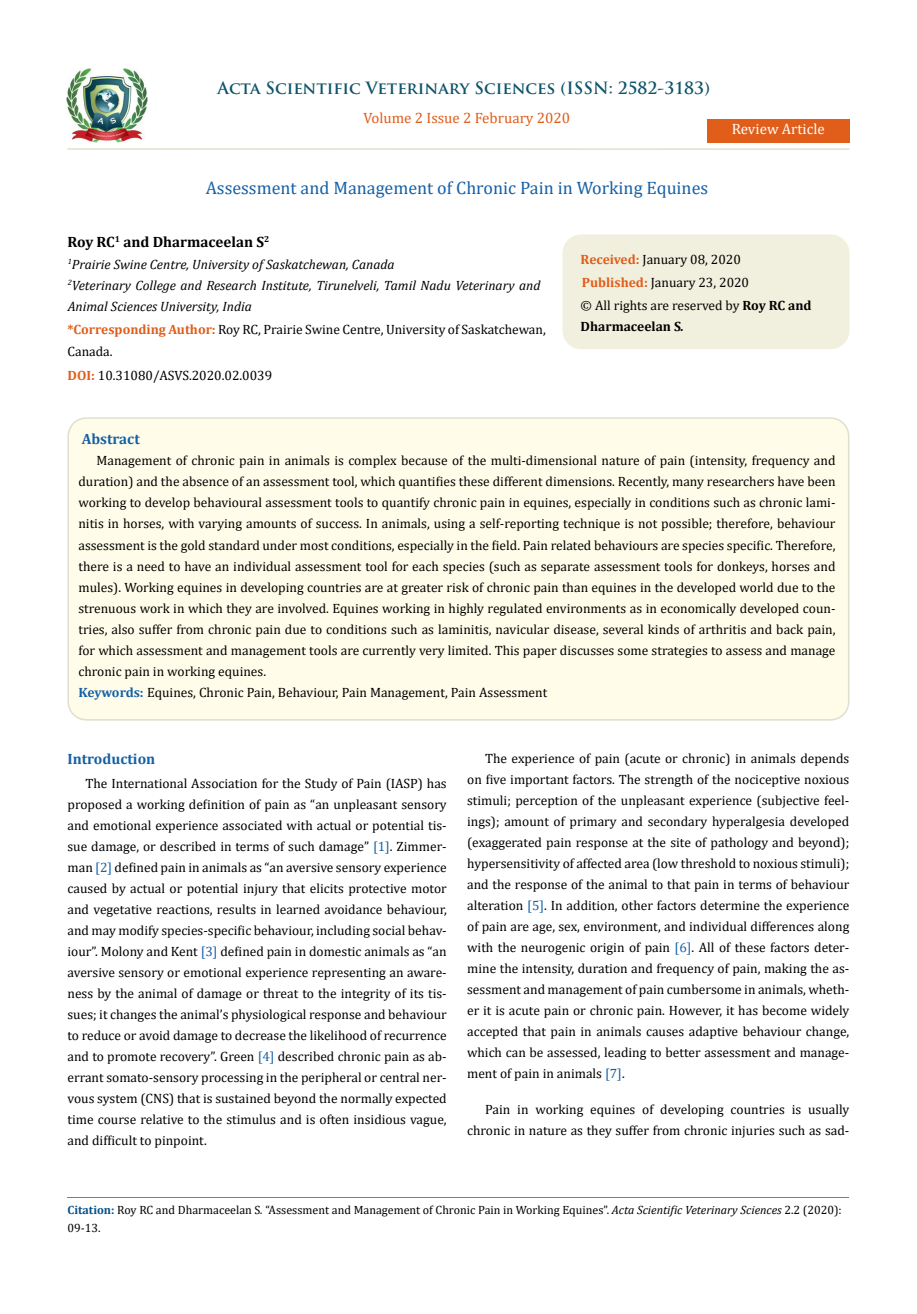
<style>
.page{position:relative;width:917px;height:1314px;background:#fff}
.page>*{position:absolute;margin:0;border:0;box-sizing:border-box;transform-origin:0 0}
.t1{font:18px "Cambria";color:#1560a6}
.t2{font:700 16.5px "Trajan Pro";color:#0e546a}
.t3{font:15px "Cambria";color:#e05d1a}
.t4{font:700 15px "Cambria";color:#000}
.t5{font:700 15px "Cambria";color:#1560a6}
.t6{font:15px "Cambria";color:#fff}
.t7{font:13.5px/21px "Cambria";color:#000}
.t8{font:italic 13.5px/21px "Cambria";color:#000}
.t9{font:700 13.5px "Cambria";color:#000}
.t10{font:12px/18px "Cambria";color:#000}
.s1{font-weight:700;color:#e05d1a}
.s2{font-weight:700}
.s3{font-style:italic}
.s4{font-weight:700;color:#1560a6}
.s5{color:#1560a6}
.s6{font-weight:700;color:#035089}
</style>
<div class="page">
<img style="left:67px;top:68px;width:80px;height:74px">
<div style="left:707px;top:119px;width:142px;height:23px;background:#e05d1a"></div>
<div style="left:563px;top:235px;width:285px;height:113px;background:#f1f0de;border-radius:18px"></div>
<div style="left:562px;top:234px;width:287px;height:115px;border:2px solid #f1f0de;border-radius:18px"></div>
<div style="left:68px;top:418px;width:780px;height:302px;background:#fffde9;border-radius:18px"></div>
<div style="left:67px;top:417px;width:782px;height:304px;border:2px solid #e0dfcd;border-radius:18px"></div>
<hr style="left:67px;top:148px;width:782px;height:2px;background:#e0dfcd">
<hr style="left:67px;top:1198px;width:782px;height:1px;background:#e05d1a">
<p class="t2" style="left:217px;top:77px;width:494px">Acta Scientific Veterinary Sciences (ISSN: 2582-3183)</p>
<p class="t3" style="left:363px;top:109px;width:208px">Volume 2 Issue 2 February 2020</p>
<p class="t6" style="left:731px;top:120px;width:94px">Review Article</p>
<h1 class="t1" style="left:206px;top:177px;width:504px">Assessment and Management of Chronic Pain in Working Equines</h1>
<p class="t4" style="left:67px;top:231px;width:203px">Roy RC<sup>1</sup> and Dharmaceelan S<sup>2</sup></p>
<p class="t8" style="left:68px;top:253px;width:474px"><sup>1</sup>Prairie Swine Centre, University of Saskatchewan, Canada<br><sup>2</sup>Veterinary College and Research Institute, Tirunelveli, Tamil Nadu Veterinary and<br>Animal Sciences University, India</p>
<p class="t7" style="left:67px;top:319px;width:480px"><span class="s1">*Corresponding Author:</span> Roy RC, Prairie Swine Centre, University of Saskatchewan,<br>Canada.</p>
<p class="t7" style="left:580px;top:248px;width:232px;line-height:23.1px"><span class="s1">Received:</span> January 08, 2020<br><span class="s1">Published:</span> January 23, 2020<br>© All rights are reserved by <span class="s2">Roy RC and</span></p>
<p class="t9" style="left:580px;top:317px;width:105px">Dharmaceelan S<span class="s3">.</span></p>
<p class="t7" style="left:67px;top:365px;width:206px"><span class="s1">DOI:</span> 10.31080/ASVS.2020.02.0039</p>
<p class="t5" style="left:82px;top:428px;width:60px">Abstract</p>
<p class="t7" style="left:78px;top:450px;width:758px;text-indent:18px">Management of chronic pain in animals is complex because of the multi-dimensional nature of pain (intensity, frequency and duration) and the absence of an assessment tool, which quantifies these different dimensions. Recently, many researchers have been working to develop behavioural assessment tools to quantify chronic pain in equines, especially in conditions such as chronic lami&shy;nitis in horses, with varying amounts of success. In animals, using a self-reporting technique is not possible; therefore, behaviour assessment is the gold standard under most conditions, especially in the field. Pain related behaviours are species specific. Therefore, there is a need to have an individual assessment tool for each species (such as separate assessment tools for donkeys, horses and mules). Working equines in developing countries are at greater risk of chronic pain than equines in the developed world due to the strenuous work in which they are involved. Equines working in highly regulated environments as in economically developed coun&shy;tries, also suffer from chronic pain due to conditions such as laminitis, navicular disease, several kinds of arthritis and back pain, for which assessment and management tools are currently very limited. This paper discusses some strategies to assess and manage chronic pain in working equines.<br><span class="s4">Keywords:</span> Equines, Chronic Pain, Behaviour, Pain Management, Pain Assessment</p>
<p class="t5" style="left:67px;top:748px;width:89px">Introduction</p>
<p class="t7" style="left:467px;top:748px;width:384px;text-align:justify;text-indent:18px">The experience of pain (acute or chronic) in animals depends on five important factors. The strength of the nociceptive noxious stimuli; perception of the unpleasant experience (subjective feel&shy;ings); amount of primary and secondary hyperalgesia developed (exaggerated pain response at the site of pathology and beyond); hypersensitivity of affected area (low threshold to noxious stimuli); and the response of the animal to that pain in terms of behaviour alteration <span class="s5">[5]</span>. In addition, other factors determine the experience of pain are age, sex, environment, and individual differences along with the neurogenic origin of pain <span class="s5">[6]</span>. All of these factors deter&shy;mine the intensity, duration and frequency of pain, making the as&shy;sessment and management of pain cumbersome in animals, wheth&shy;er it is acute pain or chronic pain. However, it has become widely accepted that pain in animals causes adaptive behaviour change, which can be assessed, leading to better assessment and manage&shy;ment of pain in animals <span class="s5">[7]</span>.</p>
<p class="t7" style="left:467px;top:1099px;width:384px;text-align:right">Pain in working equines of developing countries is usually chronic in nature as they suffer from chronic injuries such as sad-</p>
<p class="t7" style="left:67px;top:773px;width:381px;text-align:justify;text-indent:18px">The International Association for the Study of Pain (IASP) has proposed a working definition of pain as “an unpleasant sensory and emotional experience associated with actual or potential tis&shy;sue damage, or described in terms of such damage” <span class="s5">[1]</span>. Zimmer&shy;man <span class="s5">[2]</span> defined pain in animals as “an aversive sensory experience caused by actual or potential injury that elicits protective motor and vegetative reactions, results in learned avoidance behaviour, and may modify species-specific behaviour, including social behav&shy;iour”. Molony and Kent <span class="s5">[3]</span> defined pain in domestic animals as “an aversive sensory or emotional experience representing an aware&shy;ness by the animal of damage or threat to the integrity of its tis&shy;sues; it changes the animal’s physiological response and behaviour to reduce or avoid damage to decrease the likelihood of recurrence and to promote recovery”. Green <span class="s5">[4]</span> described chronic pain as ab&shy;errant somato-sensory processing in the peripheral or central ner&shy;vous system (CNS) that is sustained beyond the normally expected time course relative to the stimulus and is often insidious vague, and difficult to pinpoint.</p>
<p class="t10" style="left:67px;top:1201px;width:775px"><span class="s6">Citation:</span> Roy RC and Dharmaceelan S<span class="s3">.</span> “Assessment and Management of Chronic Pain in Working Equines”. <span class="s3">Acta Scientific Veterinary Sciences</span> 2.2 (2020):<br>09-13.</p>
</div>
